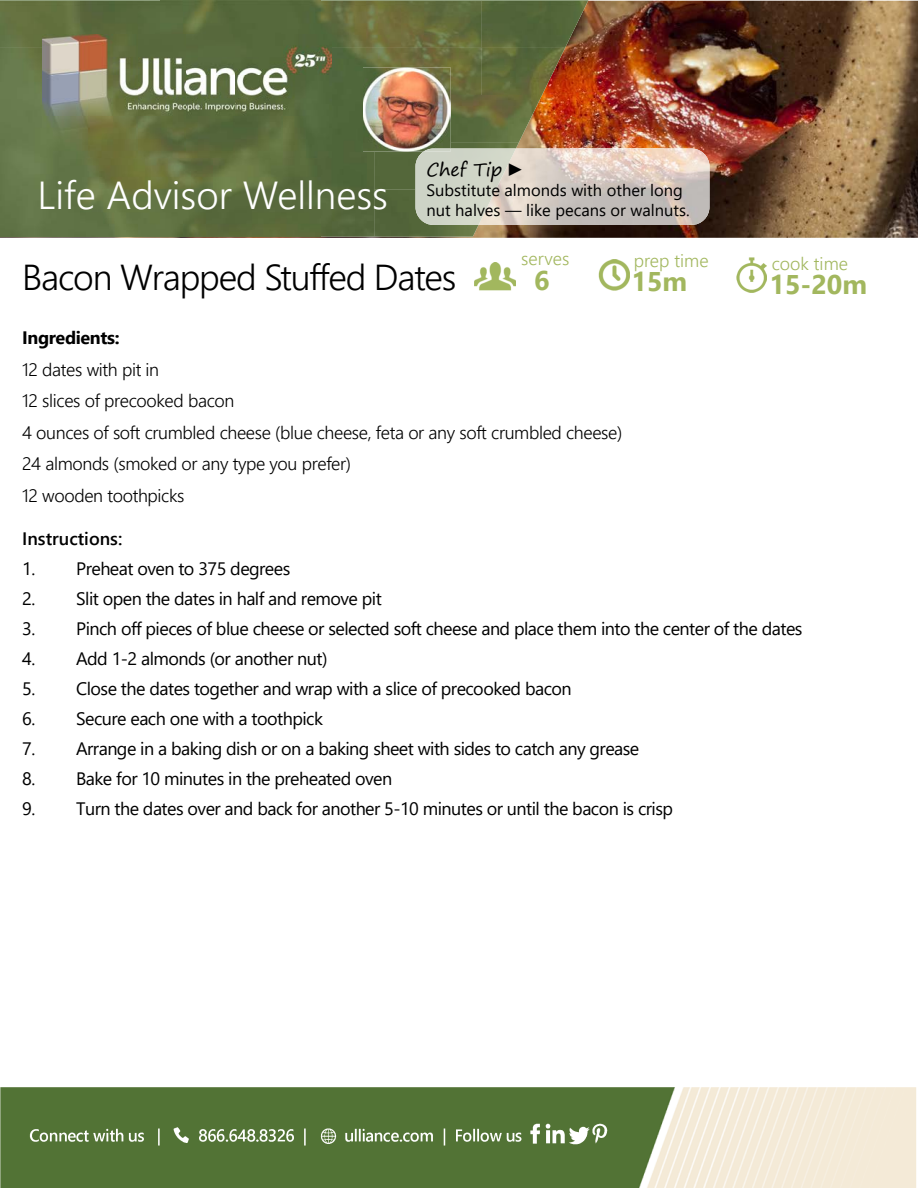
<style>
.page{position:relative;width:918px;height:1188px;background:#fff}
.page>*{position:absolute;margin:0;border:0;box-sizing:border-box;transform-origin:0 0}
.t1{font:300 39px "Segoe UI";color:#fff}
.t2{font:300 36px "Segoe UI";letter-spacing:-.03em;color:#000}
.t3{font:700 27px "Segoe UI";color:#a2b75e}
.t4{font:18px "Segoe UI";letter-spacing:-.03em;color:#000}
.t5{font:300 18px/31.5px "Segoe UI";letter-spacing:-.02em;color:#000}
.t6{font:300 18px "Segoe UI";color:#a2b75e}
.t7{font:600 18px "Segoe UI";color:#000}
.t8{font:700 18px "Segoe UI";letter-spacing:-.02em;color:#000}
.t9{font:18px "Segoe Print";color:#000}
.t10{font:16.5px/19.5px "Segoe UI";color:#000}
.s1{font-family:"Times New Roman"}
</style>
<div class="page">
<img style="left:0;top:1px;width:918px;height:237px">
<img style="left:0;top:1087px;width:916px;height:101px">
<hr style="left:0;top:0;width:589px;height:1px;background:#799266">
<img style="left:0;top:1px;width:160px;height:47px">
<img style="left:160px;top:1px;width:161px;height:33px">
<img style="left:321px;top:1px;width:267px;height:47px">
<div style="left:0;top:48px;width:53px;height:141px;background:#697c4e"></div>
<img style="left:332px;top:48px;width:233px;height:47px">
<div style="left:321px;top:95px;width:53px;height:142px;background:#516539"></div>
<img style="left:451px;top:95px;width:91px;height:47px">
<img style="left:53px;top:158px;width:268px;height:31px">
<img style="left:374px;top:142px;width:145px;height:47px">
<img style="left:0;top:189px;width:321px;height:48px">
<img style="left:374px;top:189px;width:105px;height:48px">
<img style="left:26px;top:1114px;width:595px;height:34px">
<img style="left:474px;top:262px;width:42px;height:28px">
<img style="left:599px;top:260px;width:31px;height:31px">
<img style="left:737px;top:258px;width:29px;height:34px">
<img style="left:363px;top:68px;width:88px;height:84px">
<img style="left:516px;top:148px;width:194px;height:77px">
<img style="left:416px;top:148px;width:100px;height:77px">
<img style="left:424px;top:148px;width:27px;height:4px">
<img style="left:42px;top:35px;width:290px;height:123px">
<h1 class="t1" style="left:38px;top:164px;width:352px">Life Advisor Wellness</h1>
<p class="t9" style="left:426px;top:154px;width:99px">Chef Tip <span class="s1">►</span></p>
<p class="t10" style="left:426px;top:180px;width:265px">Substitute almonds with other long nut halves — like pecans or walnuts.</p>
<p class="t6" style="left:634px;top:246px;width:76px">prep time</p>
<h3 class="t3" style="left:632px;top:260px;width:57px">15m</h3>
<p class="t6" style="left:521px;top:244px;width:50px">serves</p>
<h3 class="t3" style="left:534px;top:258px;width:17px">6</h3>
<p class="t6" style="left:772px;top:249px;width:78px">cook time</p>
<h3 class="t3" style="left:770px;top:263px;width:99px">15-20m</h3>
<h2 class="t2" style="left:22px;top:249px;width:436px">Bacon Wrapped Stuffed Dates</h2>
<p class="t8" style="left:22px;top:324px;width:99px">Ingredients:</p>
<p class="t5" style="left:22px;top:353px;width:602px">12 dates with pit in<br>12 slices of precooked bacon<br>4 ounces of soft crumbled cheese (blue cheese, feta or any soft crumbled cheese)<br>24 almonds (smoked or any type you prefer)<br>12 wooden toothpicks</p>
<p class="t7" style="left:22px;top:524px;width:102px">Instructions:</p>
<p class="t4" style="left:22px;top:554px;width:270px">1. Preheat oven to 375 degrees</p>
<p class="t4" style="left:22px;top:584px;width:361px">2. Slit open the dates in half and remove pit</p>
<p class="t4" style="left:22px;top:614px;width:782px">3. Pinch off pieces of blue cheese or selected soft cheese and place them into the center of the dates</p>
<p class="t4" style="left:22px;top:644px;width:307px">4. Add 1-2 almonds (or another nut)</p>
<p class="t4" style="left:22px;top:674px;width:551px">5. Close the dates together and wrap with a slice of precooked bacon</p>
<p class="t4" style="left:22px;top:704px;width:302px">6. Secure each one with a toothpick</p>
<p class="t4" style="left:22px;top:734px;width:619px">7. Arrange in a baking dish or on a baking sheet with sides to catch any grease</p>
<p class="t4" style="left:22px;top:764px;width:372px">8. Bake for 10 minutes in the preheated oven</p>
<p class="t4" style="left:22px;top:794px;width:652px">9. Turn the dates over and back for another 5-10 minutes or until the bacon is crisp</p>
</div>
